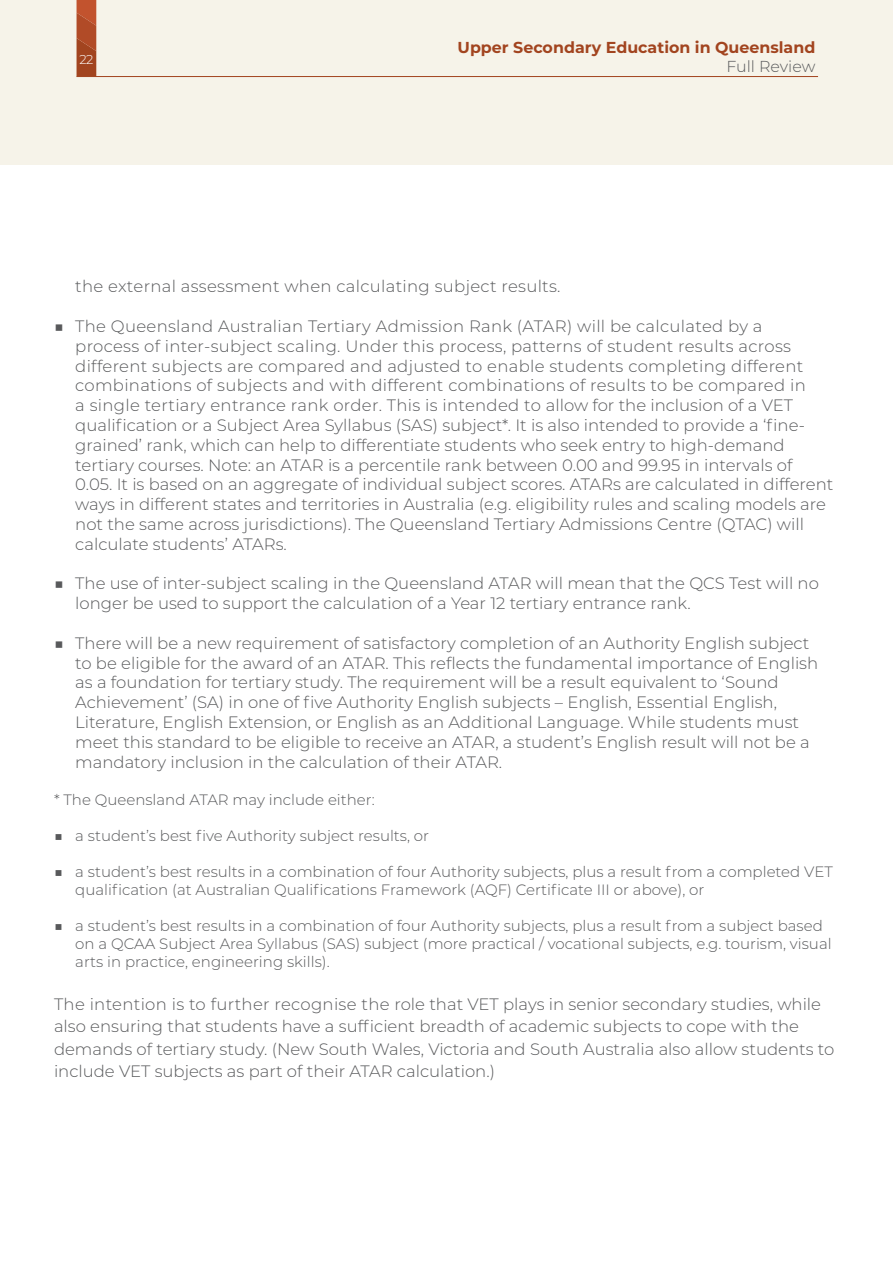
<style>
.page{position:relative;width:893px;height:1263px;background:#fff}
.page>*{position:absolute;margin:0;border:0;box-sizing:border-box;transform-origin:0 0}
.t1{font:300 16.5px/19.8px "Montserrat";color:#58595b}
.t2{font:300 16.5px "Montserrat";letter-spacing:.02em;color:#58595b}
.t3{font:700 15.9px "Montserrat";color:#a2441f}
.t4{font:300 15.9px "Montserrat";color:#58595b}
.t5{font:300 15px/18px "Montserrat";color:#58595b}
.t6{font:300 12.9px "Montserrat";color:#fff}
</style>
<div class="page">
<div style="left:0;top:0;width:893px;height:164px;background:#f6f3e9"></div>
<svg style="left:77px;top:0;width:19px;height:76px"></svg>
<hr style="left:77px;top:76px;width:741px;height:1px;background:#a2441f">
<p class="t6" style="left:79px;top:50px;width:15px">22</p>
<p class="t3" style="left:458px;top:36px;width:359px">Upper Secondary Education in Queensland</p>
<p class="t4" style="left:726px;top:56px;width:90px">Full Review</p>
<p class="t2" style="left:75px;top:275px;width:487px">the external assessment when calculating subject results.</p>
<p class="t1" style="left:75px;top:316px;width:760px;text-indent:-21px">■ The Queensland Australian Tertiary Admission Rank (ATAR) will be calculated by a<br>process of inter-subject scaling. Under this process, patterns of student results across different subjects are compared and adjusted to enable students completing different combinations of subjects and with different combinations of results to be compared in<br>a single tertiary entrance rank order. This is intended to allow for the inclusion of a VET qualification or a Subject Area Syllabus (SAS) subject*. It is also intended to provide a ‘fine&shy;grained’ rank, which can help to differentiate students who seek entry to high-demand tertiary courses. Note: an ATAR is a percentile rank between 0.00 and 99.95 in intervals of 0.05. It is based on an aggregate of individual subject scores. ATARs are calculated in different ways in different states and territories in Australia (e.g. eligibility rules and scaling models are not the same across jurisdictions). The Queensland Tertiary Admissions Centre (QTAC) will calculate students’ ATARs.</p>
<p class="t1" style="left:75px;top:573px;width:745px;text-indent:-21px">■ The use of inter-subject scaling in the Queensland ATAR will mean that the QCS Test will no longer be used to support the calculation of a Year 12 tertiary entrance rank.</p>
<p class="t1" style="left:75px;top:632px;width:744px;text-indent:-21px">■ There will be a new requirement of satisfactory completion of an Authority English subject to be eligible for the award of an ATAR. This reflects the fundamental importance of English as a foundation for tertiary study. The requirement will be a result equivalent to ‘Sound Achievement’ (SA) in one of five Authority English subjects – English, Essential English, Literature, English Extension, or English as an Additional Language. While students must meet this standard to be eligible to receive an ATAR, a student’s English result will not be a mandatory inclusion in the calculation of their ATAR.</p>
<p class="t5" style="left:54px;top:791px;width:322px">* The Queensland ATAR may include either:</p>
<p class="t5" style="left:54px;top:827px;width:377px">■ a student’s best five Authority subject results, or</p>
<p class="t5" style="left:75px;top:863px;width:759px;text-indent:-21px">■ a student’s best results in a combination of four Authority subjects, plus a result from a completed VET qualification (at Australian Qualifications Framework (AQF) Certificate III or above), or</p>
<p class="t5" style="left:75px;top:917px;width:758px;text-indent:-21px">■ a student’s best results in a combination of four Authority subjects, plus a result from a subject based on a QCAA Subject Area Syllabus (SAS) subject (more practical / vocational subjects, e.g. tourism, visual arts in practice, engineering skills).</p>
<p class="t1" style="left:54px;top:992px;width:782px;line-height:22.5px">The intention is to further recognise the role that VET plays in senior secondary studies, while also ensuring that students have a sufficient breadth of academic subjects to cope with the demands of tertiary study. (New South Wales, Victoria and South Australia also allow students to include VET subjects as part of their ATAR calculation.)</p>
</div>
